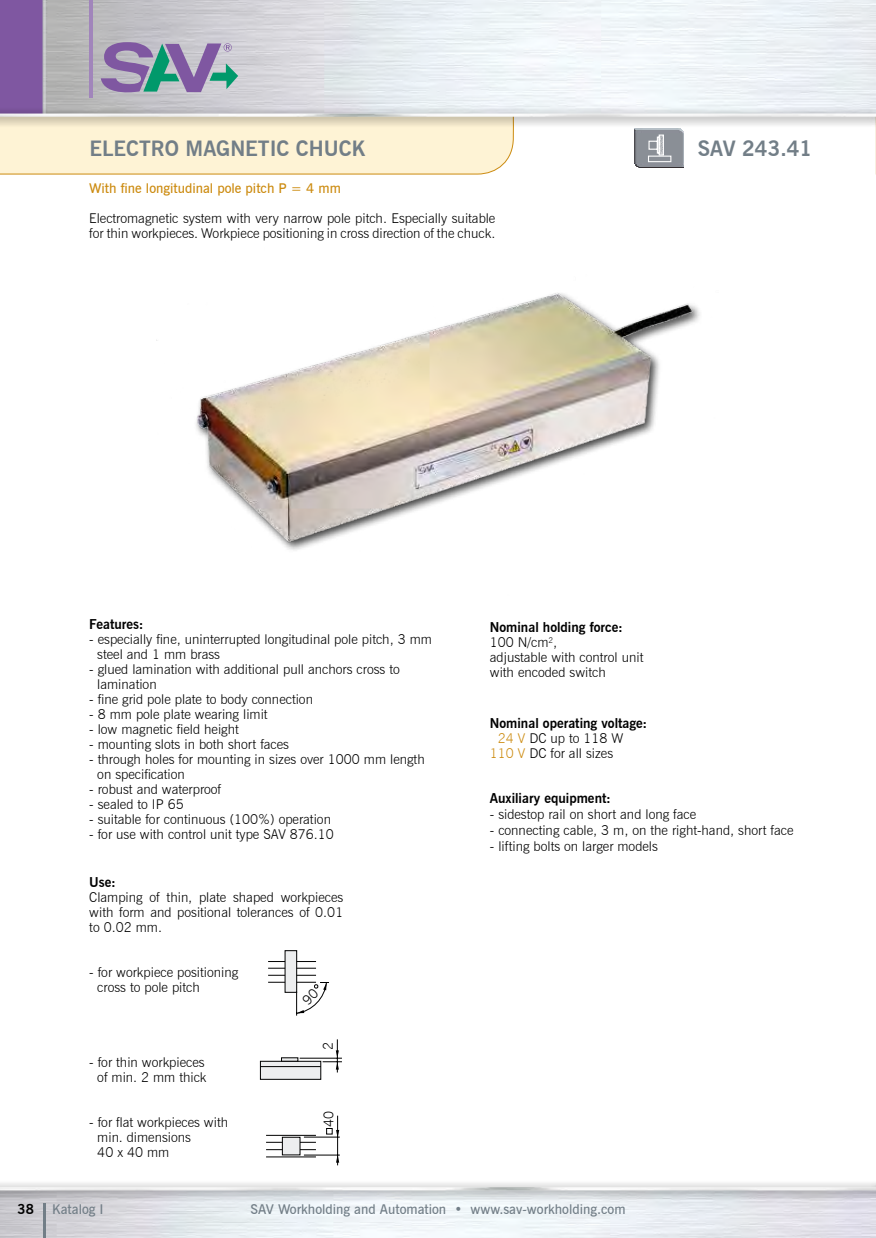
<style>
.page{position:relative;width:876px;height:1238px;background:#fff}
.page>*{position:absolute;margin:0;border:0;box-sizing:border-box;transform-origin:0 0}
.t1{font:700 21px "News Gothic BT";color:#727e87}
.t2{font:300 13.5px/15px "News Gothic BT";color:#000}
.t3{font:600 13.5px "News Gothic BT";color:#727e87}
.t4{font:700 13.5px "News Gothic BT";color:#000}
.t5{font:600 13.5px "News Gothic BT";color:#cc8b10}
.t6{font:600 13.5px "News Gothic BT";color:#000}
.s1{font-weight:700}
.s2{color:#cc8b10}
</style>
<div class="page">
<svg style="left:875px;top:128px;width:1px;height:47px"></svg>
<div style="left:0;top:128px;width:514px;height:47px;background:#fef3d5"></div>
<div style="left:0;top:1179px;width:876px;height:22px;background:#000;opacity:.6"></div>
<img style="left:0;top:1187px;width:876px;height:3px">
<hr style="left:43px;top:1203px;width:2px;height:34px;background:#727e87">
<svg style="left:101px;top:42px;width:137px;height:55px;background:#959ab0"></svg>
<hr style="left:89px;top:0;width:3px;height:98px;background:#a185bb">
<div style="left:0;top:0;width:43px;height:116px;background:#7f57a1"></div>
<hr style="left:43px;top:0;width:3px;height:115px;background:#c4c6c7">
<div style="left:0;top:106px;width:876px;height:22px;background:#000;opacity:.6"></div>
<img style="left:0;top:113px;width:876px;height:4px">
<img style="left:156px;top:293px;width:544px;height:257px">
<hr style="left:266px;top:1156px;width:50px;height:1px;background:#000">
<hr style="left:266px;top:1149px;width:50px;height:1px;background:#000">
<hr style="left:266px;top:1141px;width:50px;height:1px;background:#000">
<hr style="left:266px;top:1134px;width:50px;height:1px;background:#000">
<hr style="left:304px;top:1136px;width:36px;height:1px;background:#000">
<hr style="left:304px;top:1154px;width:36px;height:1px;background:#000">
<hr style="left:337px;top:1115px;width:1px;height:50px;background:#000">
<div style="left:282px;top:1136px;width:18px;height:19px;background:#edeeef;border:1px solid #000"></div>
<svg style="left:336px;top:1154px;width:3px;height:8px"></svg>
<svg style="left:326px;top:1128px;width:13px;height:9px"></svg>
<div style="left:260px;top:1061px;width:61px;height:18px;background:#edeeef"></div>
<div style="left:260px;top:1060px;width:61px;height:19px;border:1px solid #000"></div>
<hr style="left:260px;top:1066px;width:61px;height:1px;background:#000">
<hr style="left:300px;top:1057px;width:42px;height:1px;background:#000">
<hr style="left:337px;top:1039px;width:1px;height:33px;background:#000">
<svg style="left:323px;top:1050px;width:19px;height:19px"></svg>
<hr style="left:268px;top:981px;width:48px;height:1px;background:#000">
<hr style="left:268px;top:974px;width:48px;height:1px;background:#000">
<hr style="left:268px;top:967px;width:48px;height:1px;background:#000">
<hr style="left:268px;top:961px;width:48px;height:1px;background:#000">
<div style="left:285px;top:950px;width:12px;height:42px;background:#edeeef;border:1px solid #000"></div>
<img style="left:683px;top:131px;width:1px;height:37px">
<svg style="left:634px;top:128px;width:49px;height:40px;background:#94989f"></svg>
<svg style="left:296px;top:981px;width:33px;height:34px"></svg>
<p class="t1" style="left:89px;top:136px;width:38px">Electro</p>
<p class="t1" style="left:186px;top:136px;width:72px">Magnetic</p>
<p class="t1" style="left:296px;top:136px;width:71px">Chuck</p>
<p class="t1" style="left:698px;top:136px;width:116px">SAV 243.41</p>
<p class="t5" style="left:89px;top:180px;width:253px">With fine longitudinal pole pitch P = 4 mm</p>
<p class="t2" style="left:89px;top:210px;width:408px">Electromagnetic system with very narrow pole pitch. Especially suitable for thin workpieces. Workpiece positioning in cross direction of the chuck.</p>
<p class="t4" style="left:89px;top:616px;width:56px">Features:</p>
<p class="t2" style="left:97px;top:632px;width:336px;text-indent:-8px">- especially fine, uninterrupted longitudinal pole pitch, 3 mm steel and 1 mm brass</p>
<p class="t2" style="left:97px;top:662px;width:304px;text-indent:-8px">- glued lamination with additional pull anchors cross to lamination</p>
<p class="t2" style="left:89px;top:692px;width:225px">- fine grid pole plate to body connection</p>
<p class="t2" style="left:89px;top:707px;width:180px">- 8 mm pole plate wearing limit</p>
<p class="t2" style="left:89px;top:722px;width:151px">- low magnetic field height</p>
<p class="t2" style="left:89px;top:737px;width:201px">- mounting slots in both short faces</p>
<p class="t2" style="left:97px;top:752px;width:329px;text-indent:-8px">- through holes for mounting in sizes over 1000 mm length on specification</p>
<p class="t2" style="left:89px;top:782px;width:133px">- robust and waterproof</p>
<p class="t2" style="left:89px;top:797px;width:96px">- sealed to IP 65</p>
<p class="t2" style="left:89px;top:812px;width:243px">- suitable for continuous (100%) operation</p>
<p class="t2" style="left:89px;top:827px;width:246px">- for use with control unit type SAV 876.10</p>
<p class="t2" style="left:89px;top:874px;width:256px"><span class="s1">Use:<br></span>Clamping of thin, plate shaped workpieces with form and positional tolerances of 0.01 to 0.02 mm.</p>
<p class="t2" style="left:97px;top:964px;width:142px;text-indent:-8px">- for workpiece positioning cross to pole pitch</p>
<p class="t2" style="left:320px;top:1049px;width:10px;rotate:-90deg">2</p>
<p class="t2" style="left:89px;top:1054px;width:119px;text-align:center">- for thin workpieces of min. 2 mm thick</p>
<p class="t2" style="left:97px;top:1114px;width:132px;text-indent:-8px">- for flat workpieces with min. dimensions<br>40 x 40 mm</p>
<p class="t2" style="left:321px;top:1126px;width:18px;rotate:-90deg">40</p>
<p class="t6" style="left:89px;top:1133px;width:107px">Ordering example:</p>
<p class="t2" style="left:490px;top:620px;width:155px"><span class="s1">Nominal holding force:<br></span>100 N/cm<sup>2</sup>,<br>adjustable with control unit with encoded switch</p>
<p class="t4" style="left:490px;top:714px;width:159px">Nominal operating voltage:</p>
<p class="t2" style="left:498px;top:730px;width:127px"><span class="s2">24 V</span> DC up to 118 W</p>
<p class="t2" style="left:490px;top:745px;width:125px"><span class="s2">110 V</span> DC for all sizes</p>
<p class="t4" style="left:490px;top:789px;width:123px">Auxiliary equipment:</p>
<p class="t2" style="left:490px;top:806px;width:208px">- sidestop rail on short and long face</p>
<p class="t2" style="left:490px;top:822px;width:305px">- connecting cable, 3 m, on the right-hand, short face</p>
<p class="t2" style="left:490px;top:838px;width:170px">- lifting bolts on larger models</p>
<p class="t4" style="left:18px;top:1201px;width:18px">38</p>
<p class="t3" style="left:52px;top:1201px;width:50px">Katalog I</p>
<p class="t3" style="left:250px;top:1201px;width:377px">SAV Workholding and Automation • www.sav-workholding.com</p>
</div>
